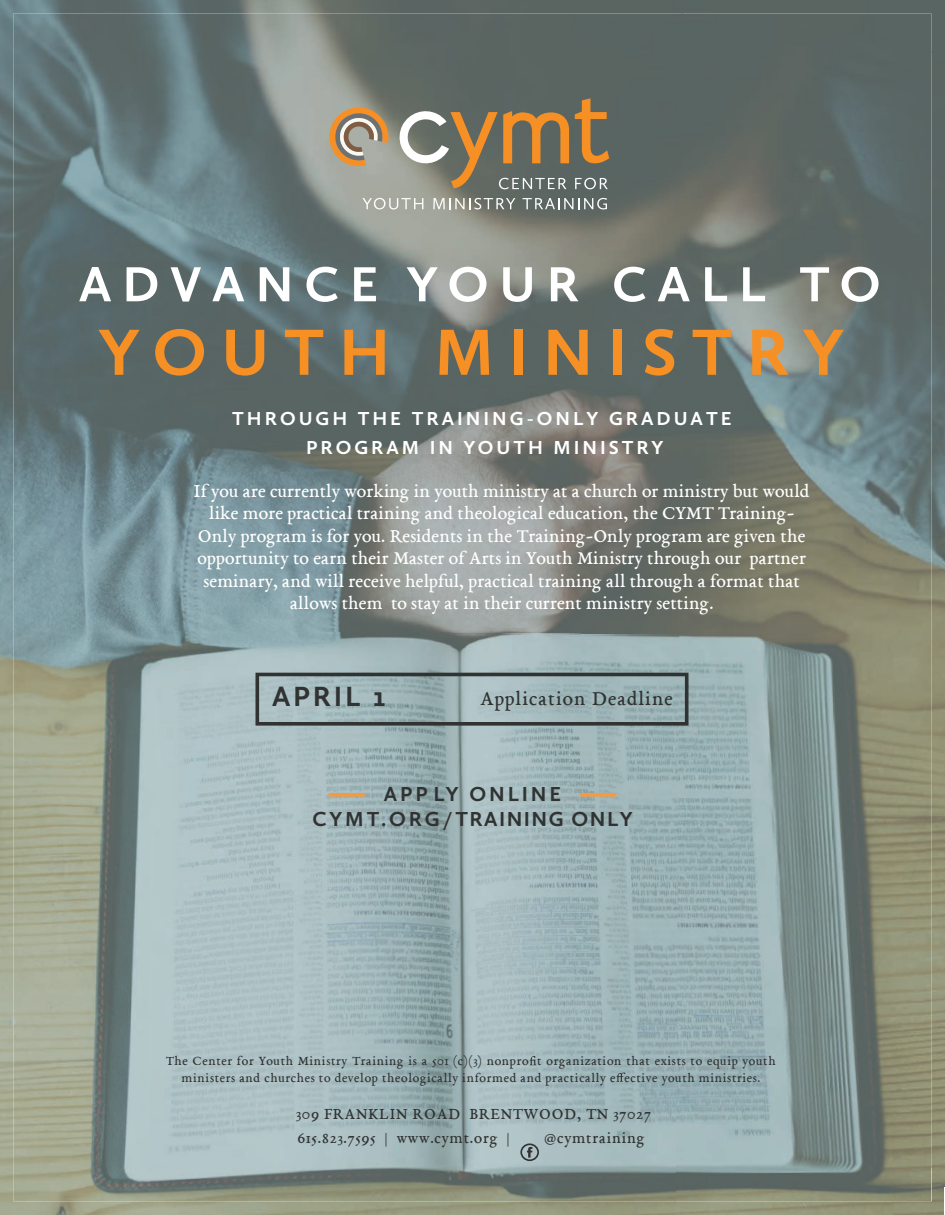
<style>
.page{position:relative;width:945px;height:1215px;background:#fff}
.page>*{position:absolute;margin:0;border:0;box-sizing:border-box;transform-origin:0 0}
.t1{font:700 67.5px "Calluna Sans";letter-spacing:.215em;color:#f69025}
.t2{font:700 51px "Calluna Sans";letter-spacing:.215em;color:#fff}
.t3{font:700 28.8px "Calluna Sans";letter-spacing:.1em;color:#313232}
.t4{font:700 21px/25.2px "Calluna Sans";letter-spacing:.07em;color:#313232;text-align:center}
.t5{font:21px "EB Garamond 08";letter-spacing:.05em;color:#313232}
.t6{font:19.5px/22.5px "EB Garamond 08";letter-spacing:.01em;color:#fff;text-align:center}
.t7{font:700 19.5px/28.5px "Calluna Sans";letter-spacing:.155em;color:#fff;text-align:center}
.t8{font:16.5px/24.5px "EB Garamond 08";letter-spacing:.05em;color:#313232}
.t9{font:13.5px/16.5px "EB Garamond 08";letter-spacing:.05em;color:#313232;text-align:center}
</style>
<div class="page">
<img style="left:0;top:0;width:945px;height:51px">
<img style="left:0;top:46px;width:44px;height:1169px">
<img style="left:893px;top:51px;width:52px;height:1164px">
<img style="left:44px;top:1202px;width:849px;height:13px">
<img style="left:14px;top:14px;width:660px;height:616px">
<img style="left:674px;top:14px;width:258px;height:1188px">
<img style="left:14px;top:630px;width:665px;height:572px">
<svg style="left:575px;top:98px;width:34px;height:65px;background:#93744a"></svg>
<svg style="left:326px;top:104px;width:63px;height:65px;background:#b09c81"></svg>
<svg style="left:396px;top:108px;width:173px;height:81px;background:#8f8168"></svg>
<svg style="left:575px;top:178px;width:33px;height:11px"></svg>
<svg style="left:362px;top:198px;width:61px;height:11px"></svg>
<svg style="left:433px;top:198px;width:82px;height:11px"></svg>
<svg style="left:523px;top:198px;width:84px;height:11px"></svg>
<svg style="left:530px;top:1056px;width:6px;height:9px"></svg>
<svg style="left:616px;top:1072px;width:9px;height:10px"></svg>
<svg style="left:329px;top:793px;width:36px;height:4px"></svg>
<svg style="left:580px;top:793px;width:36px;height:4px"></svg>
<div style="left:256px;top:673px;width:433px;height:53px;border:4px solid #313232"></div>
<svg style="left:527px;top:1147px;width:5px;height:11px"></svg>
<div style="left:520px;top:1143px;width:19px;height:18px;border:2px solid #313232;border-radius:50%"></div>
<h2 class="t2" style="left:79px;top:253px;width:803px">ADVANCE YOUR CALL TO</h2>
<h1 class="t1" style="left:98px;top:310px;width:747px">YOUTH MINISTRY</h1>
<p class="t7" style="left:232px;top:404px;width:501px">THROUGH THE TRAINING-ONLY GRADUATE<br>PROGRAM IN YOUTH MINISTRY</p>
<p class="t6" style="left:194px;top:479px;width:617px">If you are currently working in youth ministry at a church or ministry but would like more practical training and theological education, the CYMT Training-Only program is for you. Residents in the Training-Only program are given the opportunity to earn their Master of Arts in Youth Ministry through our partner seminary, and will receive helpful, practical training all through a format that allows them to stay at in their current ministry setting.</p>
<h3 class="t3" style="left:272px;top:678px;width:115px">APRIL 1</h3>
<p class="t5" style="left:480px;top:685px;width:194px">Application Deadline</p>
<p class="t4" style="left:312px;top:781px;width:322px">A PP LY ONL I N E<br>CYMT. OR G / TRAINING ONLY</p>
<p class="t9" style="left:166px;top:1053px;width:611px">The Center for Youth Ministry Training is a 501 (c)(3) nonpro t organization that exists to equip youth ministers and churches to develop theologically informed and practically e ective youth ministries.</p>
<p class="t8" style="left:296px;top:1101px;width:356px">309 FRANKLIN ROAD BRENTWOOD, TN 37027<br>615.823.7595 | www.cymt.org |</p>
<p class="t8" style="left:544px;top:1126px;width:102px">@cymtraining</p>
</div>
